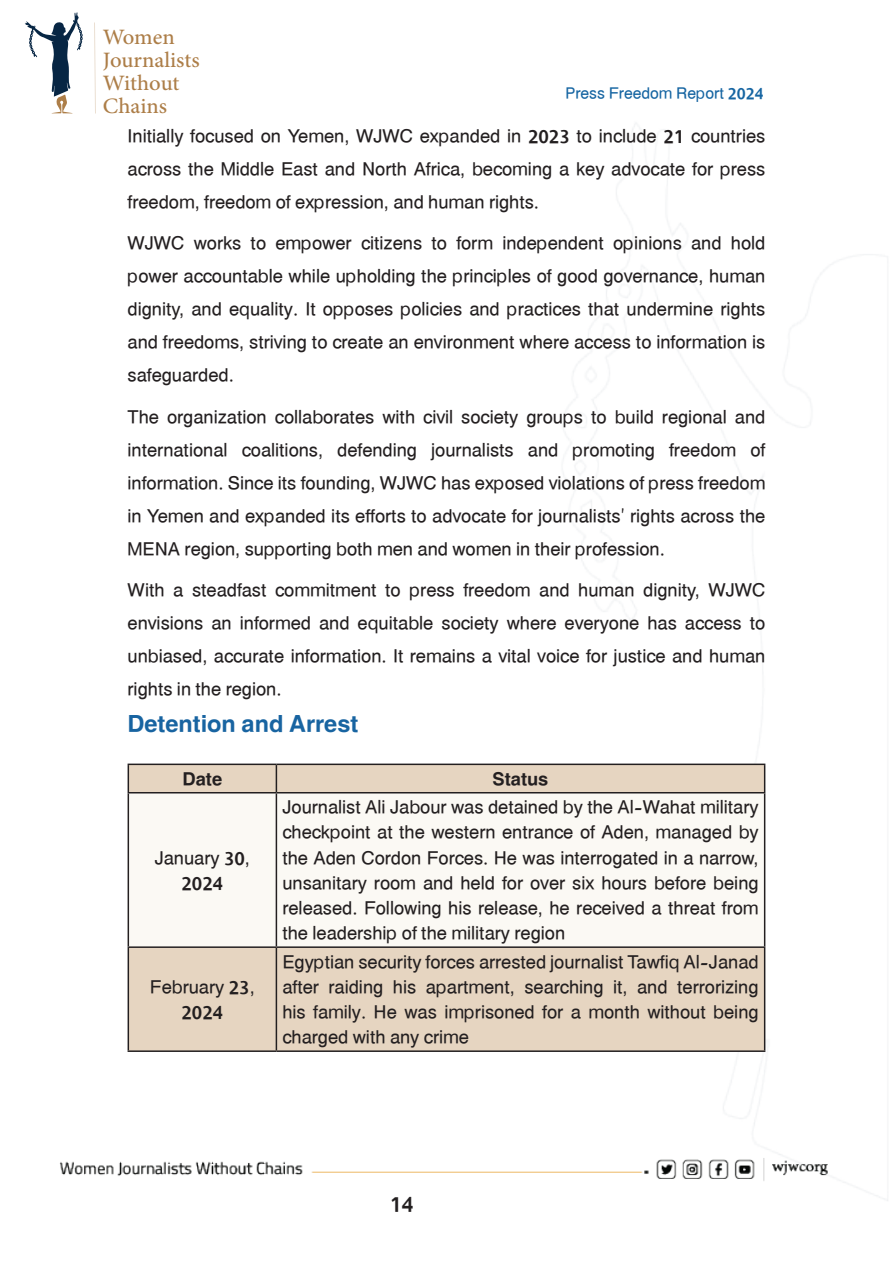
<style>
.page{position:relative;width:893px;height:1263px;background:#fff}
.page>*{position:absolute;margin:0;border:0;box-sizing:border-box;transform-origin:0 0}
.t1{font:30.75px/23.1px "Adobe Arabic";color:#ad7e48}
.t2{font:700 27px "Hacen Tunisia";color:#1864a1}
.t3{font:24px "Hacen Tunisia";color:#231f20}
.t4{font:21px/33px "Hacen Tunisia Lt";color:#231f20;text-align:justify}
.t5{font:700 21px "Hacen Tunisia";color:#231f20}
.t6{font:18px "Hacen Tunisia Lt";color:#1665a2}
</style>
<div class="page">
<img style="left:51px;top:22px;width:837px;height:1179px">
<svg style="left:25px;top:12px;width:58px;height:101px"></svg>
<svg style="left:95px;top:22px;width:1px;height:92px"></svg>
<div style="left:129px;top:765px;width:635px;height:285px;background:#e6d5c1"></div>
<div style="left:129px;top:793px;width:635px;height:153px;background:#fbf9f4"></div>
<hr style="left:128px;top:763px;width:148px;height:2px;background:#231f20">
<svg style="left:128px;top:765px;width:1px;height:27px"></svg>
<hr style="left:276px;top:763px;width:489px;height:2px;background:#231f20">
<svg style="left:276px;top:765px;width:1px;height:27px"></svg>
<svg style="left:764px;top:765px;width:1px;height:27px"></svg>
<hr style="left:128px;top:792px;width:148px;height:1px;background:#231f20">
<hr style="left:128px;top:793px;width:1px;height:153px;background:#231f20">
<hr style="left:276px;top:792px;width:489px;height:1px;background:#231f20">
<hr style="left:276px;top:793px;width:1px;height:153px;background:#231f20">
<hr style="left:764px;top:793px;width:1px;height:153px;background:#231f20">
<hr style="left:128px;top:946px;width:148px;height:2px;background:#231f20">
<hr style="left:128px;top:948px;width:1px;height:102px;background:#231f20">
<hr style="left:276px;top:946px;width:489px;height:2px;background:#231f20">
<hr style="left:276px;top:948px;width:1px;height:102px;background:#231f20">
<hr style="left:764px;top:948px;width:1px;height:102px;background:#231f20">
<hr style="left:128px;top:1050px;width:148px;height:2px;background:#231f20">
<hr style="left:276px;top:1050px;width:489px;height:2px;background:#231f20">
<h1 class="t1" style="left:103px;top:22px;width:98px">Women<br>Journalists<br>Without<br>Chains</h1>
<p class="t6" style="left:566px;top:81px;width:200px">Press Freedom Report 2024</p>
<p class="t4" style="left:128px;top:119px;width:639px">Initially focused on Yemen, WJWC expanded in 2023 to include 21 countries across the Middle East and North Africa, becoming a key advocate for press freedom, freedom of expression, and human rights.</p>
<p class="t4" style="left:128px;top:227px;width:639px">WJWC works to empower citizens to form independent opinions and hold power accountable while upholding the principles of good governance, human dignity, and equality. It opposes policies and practices that undermine rights and freedoms, striving to create an environment where access to information is safeguarded.</p>
<p class="t4" style="left:128px;top:400px;width:639px">The organization collaborates with civil society groups to build regional and international coalitions, defending journalists and promoting freedom of information. Since its founding, WJWC has exposed violations of press freedom in Yemen and expanded its efforts to advocate for journalists’ rights across the MENA region, supporting both men and women in their profession.</p>
<p class="t4" style="left:128px;top:574px;width:639px">With a steadfast commitment to press freedom and human dignity, WJWC envisions an informed and equitable society where everyone has access to unbiased, accurate information. It remains a vital voice for justice and human rights in the region.</p>
<p class="t2" style="left:128px;top:705px;width:232px">Detention and Arrest</p>
<p class="t5" style="left:183px;top:765px;width:41px">Date</p>
<p class="t5" style="left:493px;top:765px;width:57px">Status</p>
<p class="t4" style="left:155px;top:845px;width:97px;line-height:25.2px;text-align:center">January 30,<br>2024</p>
<p class="t4" style="left:150px;top:974px;width:106px;line-height:25.2px;text-align:center">February 23,<br>2024</p>
<p class="t4" style="left:282px;top:794px;width:478px;line-height:25.2px">Journalist Ali Jabour was detained by the Al-Wahat military checkpoint at the western entrance of Aden, managed by the Aden Cordon Forces. He was interrogated in a narrow, unsanitary room and held for over six hours before being released. Following his release, he received a threat from the leadership of the military region</p>
<p class="t4" style="left:282px;top:949px;width:478px;line-height:25.2px">Egyptian security forces arrested journalist Tawfiq Al-Janad after raiding his apartment, searching it, and terrorizing his family. He was imprisoned for a month without being charged with any crime</p>
<p class="t3" style="left:390px;top:1188px;width:25px">14</p>
</div>
